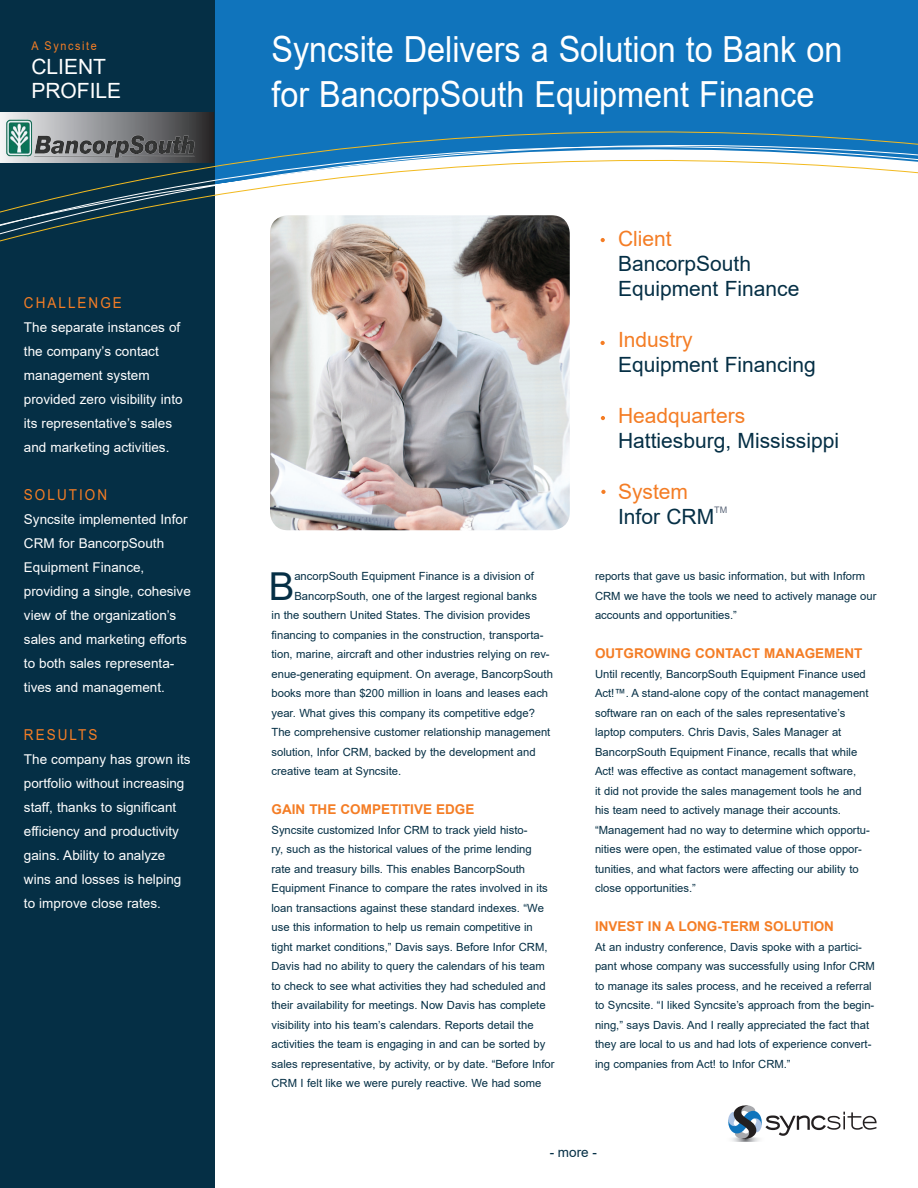
<style>
.page{position:relative;width:918px;height:1188px;background:#fff}
.page>*{position:absolute;margin:0;border:0;box-sizing:border-box;transform-origin:0 0}
.t1{font:38.55px "Arial";color:#052f45}
.t2{font:36px/45px "Arial";color:#fff;scale:.9 1}
.t3{font:21px/25.3px "Arial";color:#052f45}
.t4{font:21px "Arial";color:#f47d25}
.t5{font:21px/24px "Arial";color:#fff}
.t6{font:15px "Arial";letter-spacing:.15em;color:#f47d25;scale:.9 1}
.t7{font:13.5px/24px "Arial";color:#fff}
.t8{font:700 13.5px "Arial";color:#f47d25}
.t9{font:13.5px "Arial";color:#052f45}
.t10{font:12px "Arial";letter-spacing:.15em;color:#f47d25;scale:.9 1}
.t11{font:11.25px/19.5px "Arial";color:#052f45}
.t12{font:9px "Arial";color:#5b6679}
</style>
<div class="page">
<div style="left:215px;top:0;width:703px;height:131px;background:#1074bc"></div>
<div style="left:0;top:0;width:215px;height:1188px;background:#052f45"></div>
<img style="left:270px;top:245px;width:300px;height:285px">
<img style="left:732px;top:1139px;width:28px;height:3px">
<svg style="left:728px;top:1105px;width:149px;height:34px"></svg>
<svg style="left:0;top:131px;width:918px;height:114px"></svg>
<svg style="left:601px;top:238px;width:4px;height:4px"></svg>
<svg style="left:601px;top:416px;width:4px;height:4px"></svg>
<svg style="left:601px;top:490px;width:5px;height:4px"></svg>
<svg style="left:601px;top:341px;width:4px;height:4px"></svg>
<div style="left:0;top:113px;width:213px;height:50px;background:linear-gradient(to right,#f3f5f8,#2e2e30)"></div>
<img style="left:4px;top:117px;width:197px;height:46px">
<p class="t10" style="left:31px;top:37px;width:74px">A Syncsite</p>
<h3 class="t5" style="left:31px;top:54px;width:91px">CLIENT<br>PROFILE</h3>
<h3 class="t6" style="left:24px;top:292px;width:110px">CHALLENGE</h3>
<p class="t7" style="left:24px;top:315px;width:160px">The separate instances of the company’s contact management system provided zero visibility into its representative’s sales and marketing activities.</p>
<h3 class="t6" style="left:24px;top:484px;width:94px">SOLUTION</h3>
<p class="t7" style="left:24px;top:507px;width:168px">Syncsite implemented Infor<br>CRM for BancorpSouth<br>Equipment Finance, providing a single, cohesive view of the organization’s sales and marketing efforts to both sales representa&shy;tives and management.</p>
<h3 class="t6" style="left:24px;top:724px;width:83px">RESULTS</h3>
<p class="t7" style="left:24px;top:747px;width:168px">The company has grown its portfolio without increasing staff, thanks to significant efficiency and productivity gains. Ability to analyze wins and losses is helping to improve close rates.</p>
<h2 class="t2" style="left:272px;top:26px;width:636px">Syncsite Delivers a Solution to Bank on for BancorpSouth Equipment Finance</h2>
<h1 class="t1" style="left:269px;top:560px;width:27px">B</h1>
<p class="t11" style="left:294px;top:566px;width:241px">ancorpSouth Equipment Finance is a division of</p>
<p class="t11" style="left:294px;top:586px;width:244px">BancorpSouth, one of the largest regional banks</p>
<p class="t11" style="left:272px;top:605px;width:260px">in the southern United States. The division provides</p>
<p class="t11" style="left:272px;top:625px;width:274px">financing to companies in the construction, transporta-</p>
<p class="t11" style="left:272px;top:644px;width:280px">tion, marine, aircraft and other industries relying on rev-</p>
<p class="t11" style="left:272px;top:664px;width:283px">enue-generating equipment. On average, BancorpSouth</p>
<p class="t11" style="left:272px;top:683px;width:278px">books more than $200 million in loans and leases each</p>
<p class="t11" style="left:272px;top:703px;width:265px">year. What gives this company its competitive edge?</p>
<p class="t11" style="left:272px;top:722px;width:280px">The comprehensive customer relationship management</p>
<p class="t11" style="left:272px;top:742px;width:266px">solution, Infor CRM, backed by the development and</p>
<p class="t11" style="left:272px;top:761px;width:131px">creative team at Syncsite.</p>
<p class="t8" style="left:272px;top:800px;width:204px">GAIN THE COMPETITIVE EDGE</p>
<p class="t11" style="left:272px;top:820px;width:285px">Syncsite customized Infor CRM to track yield histo-<br>ry, such as the historical values of the prime lending<br>rate and treasury bills. This enables BancorpSouth Equipment Finance to compare the rates involved in its loan transactions against these standard indexes. “We use this information to help us remain competitive in tight market conditions,” Davis says. Before Infor CRM, Davis had no ability to query the calendars of his team to check to see what activities they had scheduled and their availability for meetings. Now Davis has complete visibility into his team’s calendars. Reports detail the activities the team is engaging in and can be sorted by sales representative, by activity, or by date. “Before Infor CRM I felt like we were purely reactive. We had some</p>
<h3 class="t4" style="left:618px;top:224px;width:55px">Client</h3>
<h3 class="t3" style="left:618px;top:251px;width:183px">BancorpSouth<br>Equipment Finance</h3>
<h3 class="t4" style="left:618px;top:325px;width:76px">Industry</h3>
<h3 class="t3" style="left:618px;top:352px;width:199px">Equipment Financing</h3>
<h3 class="t4" style="left:618px;top:401px;width:129px">Headquarters</h3>
<h3 class="t3" style="left:618px;top:428px;width:223px">Hattiesburg, Mississippi</h3>
<h3 class="t4" style="left:618px;top:477px;width:72px">System</h3>
<h3 class="t3" style="left:618px;top:504px;width:98px">Infor CRM</h3>
<p class="t12" style="left:714px;top:504px;width:14px">TM</p>
<p class="t11" style="left:595px;top:566px;width:283px">reports that gave us basic information, but with Inform<br>CRM we have the tools we need to actively manage our accounts and opportunities.”</p>
<p class="t8" style="left:595px;top:644px;width:269px">OUTGROWING CONTACT MANAGEMENT</p>
<p class="t11" style="left:595px;top:664px;width:276px">Until recently, BancorpSouth Equipment Finance used Act!™. A stand-alone copy of the contact management software ran on each of the sales representative’s laptop computers. Chris Davis, Sales Manager at BancorpSouth Equipment Finance, recalls that while Act! was effective as contact management software,<br>it did not provide the sales management tools he and his team need to actively manage their accounts. “Management had no way to determine which opportu&shy;nities were open, the estimated value of those oppor&shy;tunities, and what factors were affecting our ability to close opportunities.”</p>
<p class="t8" style="left:595px;top:917px;width:241px">INVEST IN A LONG-TERM SOLUTION</p>
<p class="t11" style="left:595px;top:937px;width:281px">At an industry conference, Davis spoke with a partici&shy;pant whose company was successfully using Infor CRM to manage its sales process, and he received a referral to Syncsite. “I liked Syncsite’s approach from the begin&shy;ning,” says Davis. And I really appreciated the fact that they are local to us and had lots of experience convert&shy;ing companies from Act! to Infor CRM.”</p>
<p class="t9" style="left:550px;top:1143px;width:49px">- more -</p>
</div>
